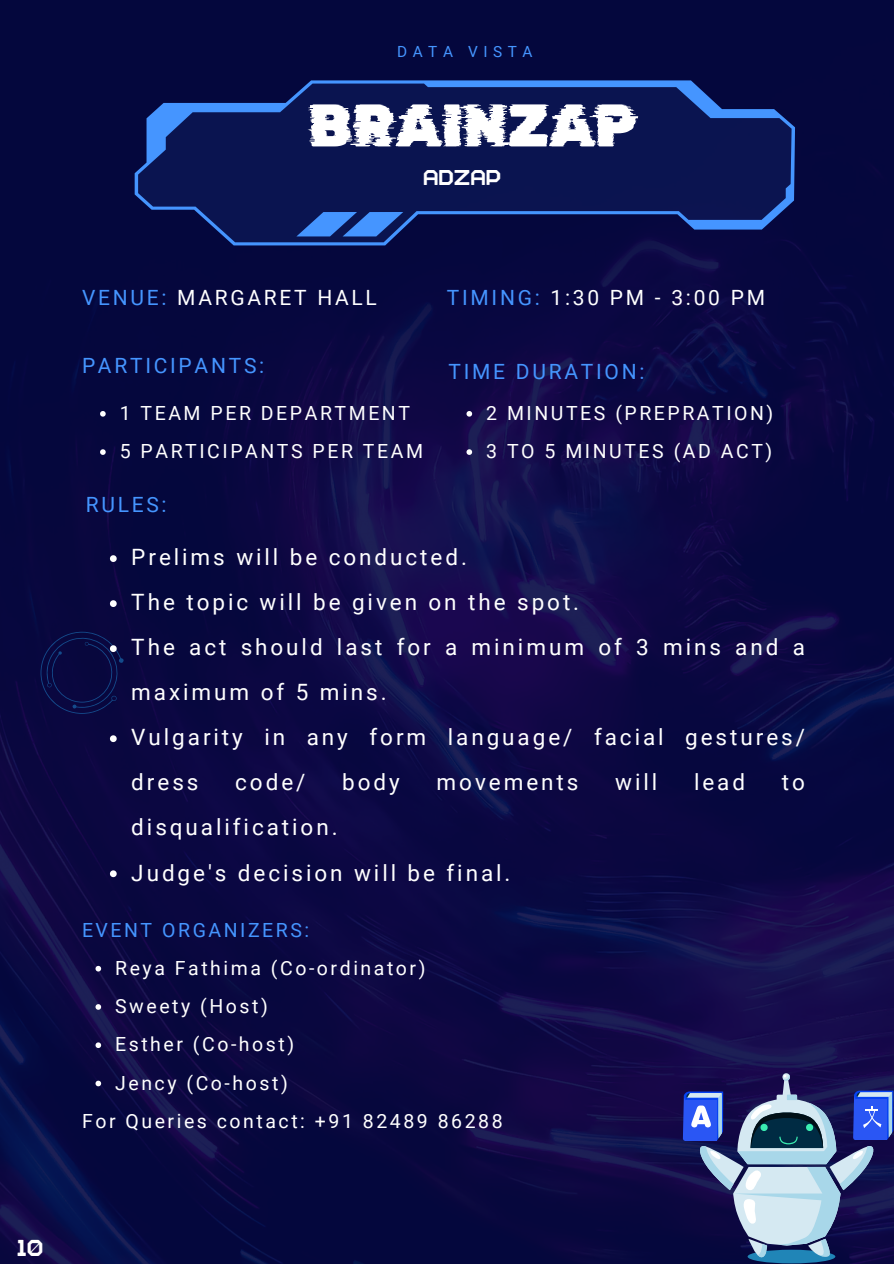
<style>
.page{position:relative;width:894px;height:1264px;background:#fff}
.page>*{position:absolute;margin:0;border:0;box-sizing:border-box;transform-origin:0 0}
.t1{font:60px "Rubik Glitch";color:#fff}
.t2{font:32.25px "TT RQND Pro Beta";color:#fff}
.t3{font:30px "TT RQND Pro Beta";color:#fff}
.t4{font:22.5px/45px "Roboto";letter-spacing:.13em;color:#fff}
.t5{font:21px "Roboto";letter-spacing:.13em;color:#fff}
.t6{font:21px "Roboto";letter-spacing:.13em;color:#4595ff}
.t7{font:19.5px "Roboto";letter-spacing:.13em;color:#fff}
.t8{font:19.5px "Roboto";letter-spacing:.13em;color:#4595ff}
.t9{font:15.3px "Roboto";letter-spacing:.365em;color:#4595ff}
.s1{color:#4595ff}
</style>
<div class="page">
<img style="left:0;top:0;width:893px;height:1263px">
<svg style="left:135px;top:80px;width:659px;height:165px;background:#0e1c5b"></svg>
<svg style="left:296px;top:212px;width:107px;height:24px;background:#2f67c0"></svg>
<div style="left:747px;top:1249px;width:88px;height:14px;background:#2085b7;border-radius:50%"></div>
<svg style="left:682px;top:1073px;width:211px;height:185px;background:#526190"></svg>
<svg style="left:110px;top:555px;width:7px;height:7px"></svg>
<svg style="left:110px;top:600px;width:7px;height:7px"></svg>
<svg style="left:41px;top:631px;width:83px;height:83px;background:#0a0d45"></svg>
<svg style="left:110px;top:735px;width:7px;height:7px"></svg>
<svg style="left:110px;top:870px;width:7px;height:7px"></svg>
<svg style="left:95px;top:965px;width:6px;height:6px"></svg>
<svg style="left:95px;top:1004px;width:6px;height:5px"></svg>
<svg style="left:95px;top:1042px;width:6px;height:6px"></svg>
<svg style="left:95px;top:1080px;width:6px;height:6px"></svg>
<svg style="left:100px;top:411px;width:6px;height:5px"></svg>
<svg style="left:100px;top:449px;width:6px;height:6px"></svg>
<svg style="left:466px;top:411px;width:6px;height:5px"></svg>
<svg style="left:466px;top:449px;width:6px;height:6px"></svg>
<p class="t9" style="left:397px;top:43px;width:137px">DATA VISTA</p>
<p class="t1" style="left:308px;top:90px;width:330px">BRAINZAP</p>
<h1 class="t3" style="left:423px;top:154px;width:80px">ADZAP</h1>
<p class="t5" style="left:82px;top:285px;width:296px"><span class="s1">VENUE:</span> MARGARET HALL</p>
<p class="t5" style="left:446px;top:285px;width:319px"><span class="s1">TIMING:</span> 1:30 PM - 3:00 PM</p>
<p class="t6" style="left:82px;top:354px;width:184px">PARTICIPANTS:</p>
<p class="t7" style="left:120px;top:402px;width:292px">1 TEAM PER DEPARTMENT</p>
<h5 class="t7" style="left:120px;top:440px;width:305px">5 PARTICIPANTS PER TEAM</h5>
<p class="t6" style="left:86px;top:492px;width:82px">RULES:</p>
<p class="t6" style="left:448px;top:359px;width:197px">TIME DURATION:</p>
<p class="t7" style="left:486px;top:402px;width:289px">2 MINUTES (PREPRATION)</p>
<p class="t7" style="left:486px;top:440px;width:287px">3 TO 5 MINUTES (AD ACT)</p>
<p class="t4" style="left:131px;top:535px;width:337px">Prelims will be conducted.</p>
<p class="t4" style="left:131px;top:580px;width:449px">The topic will be given on the spot.</p>
<p class="t4" style="left:131px;top:625px;width:675px">The act should last for a minimum of 3 mins and a maximum of 5 mins.</p>
<p class="t4" style="left:131px;top:715px;width:675px">Vulgarity in any form language/ facial gestures/ dress</p>
<p class="t4" style="left:235px;top:760px;width:72px">code/</p>
<p class="t4" style="left:342px;top:760px;width:59px">body</p>
<p class="t4" style="left:436px;top:760px;width:143px">movements</p>
<p class="t4" style="left:615px;top:760px;width:44px">will</p>
<p class="t4" style="left:693px;top:760px;width:53px">lead</p>
<p class="t4" style="left:781px;top:760px;width:25px">to</p>
<p class="t4" style="left:131px;top:805px;width:208px">disqualification.</p>
<p class="t4" style="left:131px;top:850px;width:380px">Judge's decision will be final.</p>
<p class="t8" style="left:82px;top:918px;width:229px">EVENT ORGANIZERS:</p>
<p class="t7" style="left:115px;top:956px;width:312px">Reya Fathima (Co-ordinator)</p>
<p class="t7" style="left:115px;top:995px;width:154px">Sweety (Host)</p>
<p class="t7" style="left:115px;top:1033px;width:180px">Esther (Co-host)</p>
<p class="t7" style="left:115px;top:1071px;width:174px">Jency (Co-host)</p>
<p class="t7" style="left:82px;top:1109px;width:422px">For Queries contact: +91 82489 86288</p>
<h2 class="t2" style="left:17px;top:1224px;width:28px">10</h2>
</div>
